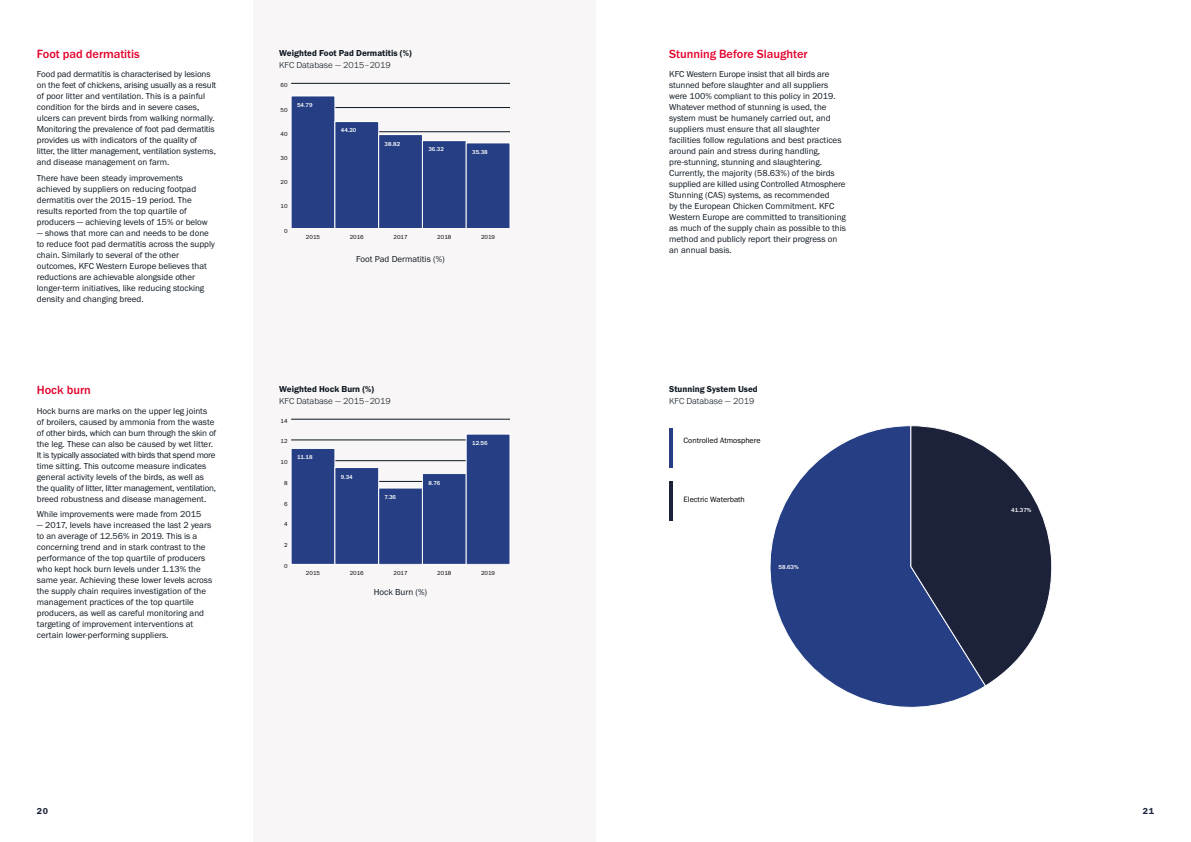
<style>
.page{position:relative;width:1191px;height:842px;background:#fff}
.page>*{position:absolute;margin:0;border:0;box-sizing:border-box;transform-origin:0 0}
.Sub-Head{font:500 12.3px "Franklin Gothic URW";color:#e3002b}
.t1{font:9px/11px "Franklin Gothic URW Boo";color:#0d1720}
.Chart_Title{font:9px "Franklin Gothic URW Dem";color:#0d1720}
.Chart_Sub-title{font:300 9px "Franklin Gothic URW";color:#0d1720}
.t2{font:9px "Franklin Gothic URW Dem";color:#1b223a}
.t3{font:8px "Franklin Gothic URW Boo";color:#000}
.t4{font:6px "Franklin Gothic URW Boo";color:#000}
.t5{font:500 6px "Franklin Gothic URW";color:#fff}
</style>
<div class="page">
<div style="left:253px;top:0;width:342px;height:842px;background:#f9f6f7"></div>
<hr style="left:291px;top:481px;width:219px;height:1px;background:#0d1720">
<hr style="left:291px;top:460px;width:219px;height:1px;background:#0d1720">
<hr style="left:291px;top:440px;width:219px;height:1px;background:#0d1720">
<hr style="left:291px;top:419px;width:219px;height:1px;background:#0d1720">
<div style="left:291px;top:448px;width:44px;height:116px;background:#253e84"></div>
<div style="left:291px;top:448px;width:44px;height:117px;border:1px solid #fff"></div>
<div style="left:335px;top:467px;width:44px;height:97px;background:#253e84"></div>
<div style="left:335px;top:467px;width:44px;height:98px;border:1px solid #fff"></div>
<div style="left:379px;top:488px;width:43px;height:76px;background:#253e84"></div>
<div style="left:378px;top:488px;width:44px;height:77px;border:1px solid #fff"></div>
<div style="left:422px;top:473px;width:44px;height:91px;background:#253e84"></div>
<div style="left:422px;top:473px;width:44px;height:92px;border:1px solid #fff"></div>
<div style="left:466px;top:434px;width:44px;height:130px;background:#253e84"></div>
<div style="left:466px;top:434px;width:44px;height:131px;border:1px solid #fff"></div>
<hr style="left:291px;top:132px;width:219px;height:1px;background:#0d1720">
<hr style="left:291px;top:107px;width:219px;height:1px;background:#0d1720">
<hr style="left:291px;top:83px;width:219px;height:1px;background:#0d1720">
<div style="left:291px;top:96px;width:44px;height:132px;background:#253e84"></div>
<div style="left:291px;top:96px;width:44px;height:133px;border:1px solid #fff"></div>
<div style="left:335px;top:122px;width:44px;height:106px;background:#253e84"></div>
<div style="left:335px;top:121px;width:44px;height:108px;border:1px solid #fff"></div>
<div style="left:379px;top:135px;width:43px;height:93px;background:#253e84"></div>
<div style="left:378px;top:134px;width:44px;height:95px;border:1px solid #fff"></div>
<div style="left:422px;top:141px;width:44px;height:87px;background:#253e84"></div>
<div style="left:422px;top:140px;width:44px;height:89px;border:1px solid #fff"></div>
<div style="left:466px;top:143px;width:44px;height:85px;background:#253e84"></div>
<div style="left:466px;top:143px;width:44px;height:86px;border:1px solid #fff"></div>
<hr style="left:669px;top:429px;width:4px;height:39px;background:#253e84">
<svg style="left:770px;top:426px;width:215px;height:282px"></svg>
<hr style="left:669px;top:482px;width:4px;height:39px;background:#1b223a">
<svg style="left:910px;top:426px;width:142px;height:260px"></svg>
<p class="Sub-Head" style="left:37px;top:46px;width:104px">Foot pad dermatitis</p>
<p class="t1" style="left:37px;top:69px;width:181px">Food pad dermatitis is characterised by lesions on the feet of chickens, arising usually as a result of poor litter and ventilation. This is a painful condition for the birds and in severe cases, ulcers can prevent birds from walking normally.<br>Monitoring the prevalence of foot pad dermatitis provides us with indicators of the quality of litter, the litter management, ventilation systems, and disease management on farm.</p>
<p class="t1" style="left:37px;top:172px;width:172px">There have been steady improvements achieved by suppliers on reducing footpad dermatitis over the 2015‒19 period. The results reported from the top quartile of producers — achieving levels of 15% or below</p>
<p class="t1" style="left:37px;top:227px;width:179px">— shows that more can and needs to be done to reduce foot pad dermatitis across the supply chain. Similarly to several of the other outcomes, KFC Western Europe believes that reductions are achievable alongside other longer-term initiatives, like reducing stocking density and changing breed.</p>
<p class="Sub-Head" style="left:37px;top:383px;width:55px">Hock burn</p>
<p class="t1" style="left:37px;top:405px;width:181px">Hock burns are marks on the upper leg joints of broilers, caused by ammonia from the waste of other birds, which can burn through the skin of the leg. These can also be caused by wet litter.<br>It is typically associated with birds that spend more time sitting. This outcome measure indicates general activity levels of the birds, as well as the quality of litter, litter management, ventilation, breed robustness and disease management.</p>
<p class="t1" style="left:37px;top:508px;width:166px">While improvements were made from 2015</p>
<p class="t1" style="left:37px;top:519px;width:177px">— 2017, levels have increased the last 2 years to an average of 12.56% in 2019. This is a concerning trend and in stark contrast to the performance of the top quartile of producers who kept hock burn levels under 1.13% the same year. Achieving these lower levels across the supply chain requires investigation of the management practices of the top quartile producers, as well as careful monitoring and targeting of improvement interventions at certain lower-performing suppliers.</p>
<p class="Chart_Title" style="left:279px;top:47px;width:134px">Weighted Foot Pad Dermatitis (%)</p>
<p class="Chart_Sub-title" style="left:279px;top:59px;width:113px">KFC Database — 2015–2019</p>
<p class="t4" style="left:281px;top:82px;width:9px">60</p>
<p class="t4" style="left:281px;top:106px;width:9px">50</p>
<p class="t4" style="left:281px;top:130px;width:9px">40</p>
<p class="t4" style="left:281px;top:154px;width:9px">30</p>
<p class="t4" style="left:281px;top:178px;width:9px">20</p>
<p class="t4" style="left:281px;top:203px;width:9px">10</p>
<p class="t4" style="left:284px;top:227px;width:5px">0</p>
<p class="t5" style="left:297px;top:101px;width:17px">54.79</p>
<p class="t5" style="left:341px;top:127px;width:17px">44.20</p>
<p class="t5" style="left:384px;top:140px;width:17px">38.82</p>
<p class="t5" style="left:428px;top:145px;width:17px">36.32</p>
<p class="t5" style="left:472px;top:148px;width:17px">35.38</p>
<p class="t4" style="left:306px;top:233px;width:16px">2015</p>
<p class="t4" style="left:350px;top:233px;width:16px">2016</p>
<p class="t4" style="left:393px;top:233px;width:16px">2017</p>
<p class="t4" style="left:437px;top:233px;width:16px">2018</p>
<p class="t4" style="left:481px;top:233px;width:16px">2019</p>
<p class="t1" style="left:356px;top:253px;width:90px">Foot Pad Dermatitis (%)</p>
<p class="Chart_Title" style="left:279px;top:383px;width:96px">Weighted Hock Burn (%)</p>
<p class="Chart_Sub-title" style="left:279px;top:396px;width:113px">KFC Database — 2015–2019</p>
<p class="t4" style="left:281px;top:417px;width:9px">14</p>
<p class="t4" style="left:281px;top:438px;width:9px">12</p>
<p class="t4" style="left:281px;top:458px;width:9px">10</p>
<p class="t4" style="left:284px;top:479px;width:5px">8</p>
<p class="t4" style="left:284px;top:500px;width:5px">6</p>
<p class="t4" style="left:284px;top:521px;width:5px">4</p>
<p class="t4" style="left:284px;top:541px;width:5px">2</p>
<p class="t4" style="left:284px;top:562px;width:5px">0</p>
<p class="t5" style="left:297px;top:453px;width:17px">11.18</p>
<p class="t5" style="left:341px;top:473px;width:13px">9.34</p>
<p class="t5" style="left:384px;top:493px;width:13px">7.36</p>
<p class="t5" style="left:428px;top:479px;width:14px">8.76</p>
<p class="t5" style="left:472px;top:440px;width:17px">12.56</p>
<p class="t4" style="left:306px;top:569px;width:16px">2015</p>
<p class="t4" style="left:350px;top:569px;width:16px">2016</p>
<p class="t4" style="left:393px;top:569px;width:16px">2017</p>
<p class="t4" style="left:437px;top:569px;width:16px">2018</p>
<p class="t4" style="left:481px;top:569px;width:16px">2019</p>
<p class="t1" style="left:374px;top:586px;width:55px">Hock Burn (%)</p>
<p class="Sub-Head" style="left:669px;top:46px;width:140px">Stunning Before Slaughter</p>
<p class="t1" style="left:669px;top:69px;width:178px">KFC Western Europe insist that all birds are stunned before slaughter and all suppliers were 100% compliant to this policy in 2019.<br>Whatever method of stunning is used, the system must be humanely carried out, and suppliers must ensure that all slaughter facilities follow regulations and best practices around pain and stress during handling, pre-stunning, stunning and slaughtering.<br>Currently, the majority (58.63%) of the birds supplied are killed using Controlled Atmosphere Stunning (CAS) systems, as recommended<br>by the European Chicken Commitment. KFC Western Europe are committed to transitioning as much of the supply chain as possible to this method and publicly report their progress on an annual basis.</p>
<p class="Chart_Title" style="left:669px;top:383px;width:90px">Stunning System Used</p>
<p class="Chart_Sub-title" style="left:669px;top:396px;width:87px">KFC Database — 2019</p>
<p class="t3" style="left:683px;top:435px;width:78px">Controlled Atmosphere</p>
<p class="t3" style="left:683px;top:494px;width:63px">Electric Waterbath</p>
<p class="t5" style="left:778px;top:563px;width:22px">58.63%</p>
<p class="t5" style="left:1011px;top:506px;width:22px">41.37%</p>
<p class="t2" style="left:37px;top:805px;width:13px">20</p>
<p class="t2" style="left:1142px;top:805px;width:13px">21</p>
</div>
